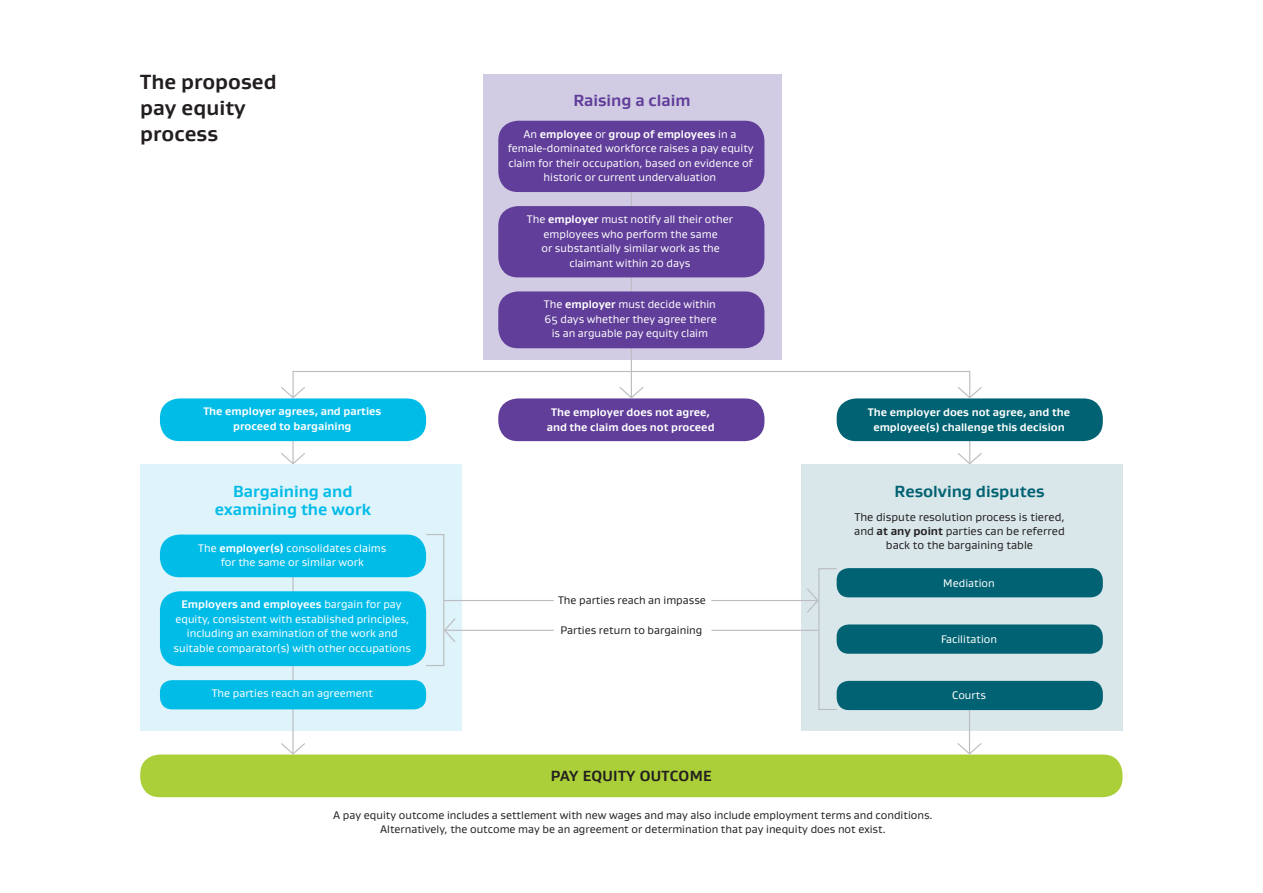
<style>
.page{position:relative;width:1263px;height:893px;background:#fff}
.page>*{position:absolute;margin:0;border:0;box-sizing:border-box;transform-origin:0 0}
.Heading_1_Gustan{font:700 21px/26.2px "Gustan";color:#231f20}
.Heading_1_Gustan-2{font:700 16.5px/18.1px "Gustan";color:#02bce8;text-align:center}
.Heading_1_Gustan-3{font:700 16.5px "Gustan";color:#006272}
.Heading_1_Gustan-4{font:700 16.5px "Gustan";color:#603e99}
.Body_text_Gustan{font:700 15px "Gustan";letter-spacing:.02em;color:#231f20}
.SMALL_txt{font:11.55px/14px "Gustan";color:#231f20;text-align:center}
.Body_text_Gustan-2{font:11.25px/14.5px "Gustan";color:#fff;text-align:center}
.SMALL_txt-2{font:11.25px/14.5px "Gustan";color:#fff;text-align:center}
.Body_text_Gustan-3{font:11.25px/14.5px "Gustan";color:#231f20;text-align:center}
.Body_text_Gustan-4{font:700 11.25px/14.5px "Gustan";color:#fff;text-align:center}
.SMALL_txt-3{font:11.25px "Gustan";color:#231f20}
.s1{font-weight:700}
</style>
<div class="page">
<div style="left:140px;top:464px;width:322px;height:267px;background:#def3fa"></div>
<div style="left:483px;top:75px;width:299px;height:285px;background:#d2cbe4"></div>
<hr style="left:444px;top:600px;width:110px;height:1px;background:#bcbdc0">
<hr style="left:445px;top:630px;width:109px;height:1px;background:#bcbdc0">
<svg style="left:444px;top:617px;width:13px;height:27px"></svg>
<hr style="left:292px;top:559px;width:2px;height:195px;background:#bcbdc0">
<hr style="left:969px;top:402px;width:1px;height:61px;background:#bcbdc0">
<svg style="left:958px;top:452px;width:24px;height:12px"></svg>
<hr style="left:292px;top:402px;width:2px;height:61px;background:#bcbdc0">
<svg style="left:281px;top:452px;width:24px;height:12px"></svg>
<svg style="left:281px;top:742px;width:24px;height:12px"></svg>
<div style="left:800px;top:464px;width:322px;height:267px;background:#d9e7ea"></div>
<div style="left:292px;top:371px;width:678px;height:27px;border:1px solid #bcbdc0"></div>
<div style="left:425px;top:534px;width:19px;height:132px;border:1px solid #bcbdc0"></div>
<div style="left:818px;top:568px;width:19px;height:142px;border:1px solid #bcbdc0"></div>
<hr style="left:631px;top:156px;width:1px;height:241px;background:#bcbdc0">
<div style="left:498px;top:121px;width:266px;height:71px;background:#603e99;border-radius:20px"></div>
<div style="left:498px;top:206px;width:266px;height:71px;background:#603e99;border-radius:20px"></div>
<div style="left:498px;top:291px;width:266px;height:57px;background:#603e99;border-radius:20px"></div>
<div style="left:160px;top:398px;width:266px;height:43px;background:#02bce8;border-radius:19px"></div>
<div style="left:140px;top:754px;width:982px;height:43px;background:#abcf38;border-radius:19px"></div>
<div style="left:160px;top:535px;width:266px;height:42px;background:#02bce8;border-radius:19px"></div>
<div style="left:160px;top:591px;width:266px;height:75px;background:#02bce8;border-radius:20px"></div>
<div style="left:498px;top:398px;width:266px;height:43px;background:#603e99;border-radius:19px"></div>
<div style="left:837px;top:398px;width:266px;height:43px;background:#006272;border-radius:19px"></div>
<svg style="left:618px;top:386px;width:27px;height:13px"></svg>
<svg style="left:280px;top:386px;width:26px;height:13px"></svg>
<svg style="left:956px;top:386px;width:27px;height:13px"></svg>
<hr style="left:711px;top:630px;width:107px;height:1px;background:#bcbdc0">
<div style="left:160px;top:680px;width:266px;height:29px;background:#02bce8;border-radius:12px"></div>
<div style="left:837px;top:568px;width:266px;height:29px;background:#006272;border-radius:12px"></div>
<div style="left:837px;top:624px;width:266px;height:30px;background:#006272;border-radius:12px"></div>
<hr style="left:711px;top:600px;width:106px;height:1px;background:#bcbdc0">
<svg style="left:807px;top:587px;width:12px;height:27px"></svg>
<hr style="left:969px;top:695px;width:1px;height:58px;background:#bcbdc0">
<svg style="left:956px;top:743px;width:27px;height:12px"></svg>
<div style="left:837px;top:681px;width:266px;height:29px;background:#006272;border-radius:12px"></div>
<p class="Heading_1_Gustan" style="left:140px;top:68px;width:138px">The proposed pay equity process</p>
<p class="Body_text_Gustan-4" style="left:203px;top:404px;width:179px">The employer agrees, and parties proceed to bargaining</p>
<p class="Heading_1_Gustan-2" style="left:215px;top:481px;width:158px">Bargaining and examining the work</p>
<p class="SMALL_txt-2" style="left:198px;top:540px;width:190px">The <span class="s1">employer(s)</span> consolidates claims for the same or similar work</p>
<p class="SMALL_txt-2" style="left:174px;top:597px;width:239px"><span class="s1">Employers and employees</span> bargain for pay equity, consistent with established principles, including an examination of the work and suitable comparator(s) with other occupations</p>
<p class="SMALL_txt-2" style="left:212px;top:686px;width:163px">The parties reach an agreement</p>
<p class="Heading_1_Gustan-4" style="left:573px;top:90px;width:119px">Raising a claim</p>
<p class="Body_text_Gustan-2" style="left:508px;top:126px;width:248px">An <span class="s1">employee</span> or <span class="s1">group of employees</span> in a female-dominated workforce raises a pay equity claim for their occupation, based on evidence of historic or current undervaluation</p>
<p class="Body_text_Gustan-2" style="left:527px;top:212px;width:208px">The <span class="s1">employer</span> must notify all their other employees who perform the same<br>or substantially similar work as the claimant within 20 days</p>
<p class="Body_text_Gustan-2" style="left:544px;top:297px;width:174px">The <span class="s1">employer</span> must decide within<br>65 days whether they agree there is an arguable pay equity claim</p>
<p class="Body_text_Gustan-4" style="left:547px;top:405px;width:169px">The employer does not agree, and the claim does not proceed</p>
<p class="Body_text_Gustan-4" style="left:868px;top:405px;width:204px">The employer does not agree, and the employee(s) challenge this decision</p>
<p class="Heading_1_Gustan-3" style="left:894px;top:480px;width:151px">Resolving disputes</p>
<p class="SMALL_txt" style="left:854px;top:510px;width:212px">The dispute resolution process is tiered, and <span class="s1">at any point</span> parties can be referred back to the bargaining table</p>
<p class="SMALL_txt-3" style="left:558px;top:593px;width:149px">The parties reach an impasse</p>
<p class="SMALL_txt-3" style="left:560px;top:623px;width:143px">Parties return to bargaining</p>
<p class="Body_text_Gustan" style="left:551px;top:766px;width:162px">PAY EQUITY OUTCOME</p>
<p class="SMALL_txt-2" style="left:943px;top:575px;width:53px">Mediation</p>
<p class="SMALL_txt-2" style="left:941px;top:631px;width:58px">Facilitation</p>
<p class="SMALL_txt-2" style="left:952px;top:688px;width:35px">Courts</p>
<p class="Body_text_Gustan-3" style="left:333px;top:807px;width:601px">A pay equity outcome includes a settlement with new wages and may also include employment terms and conditions.<br>Alternatively, the outcome may be an agreement or determination that pay inequity does not exist.</p>
</div>
